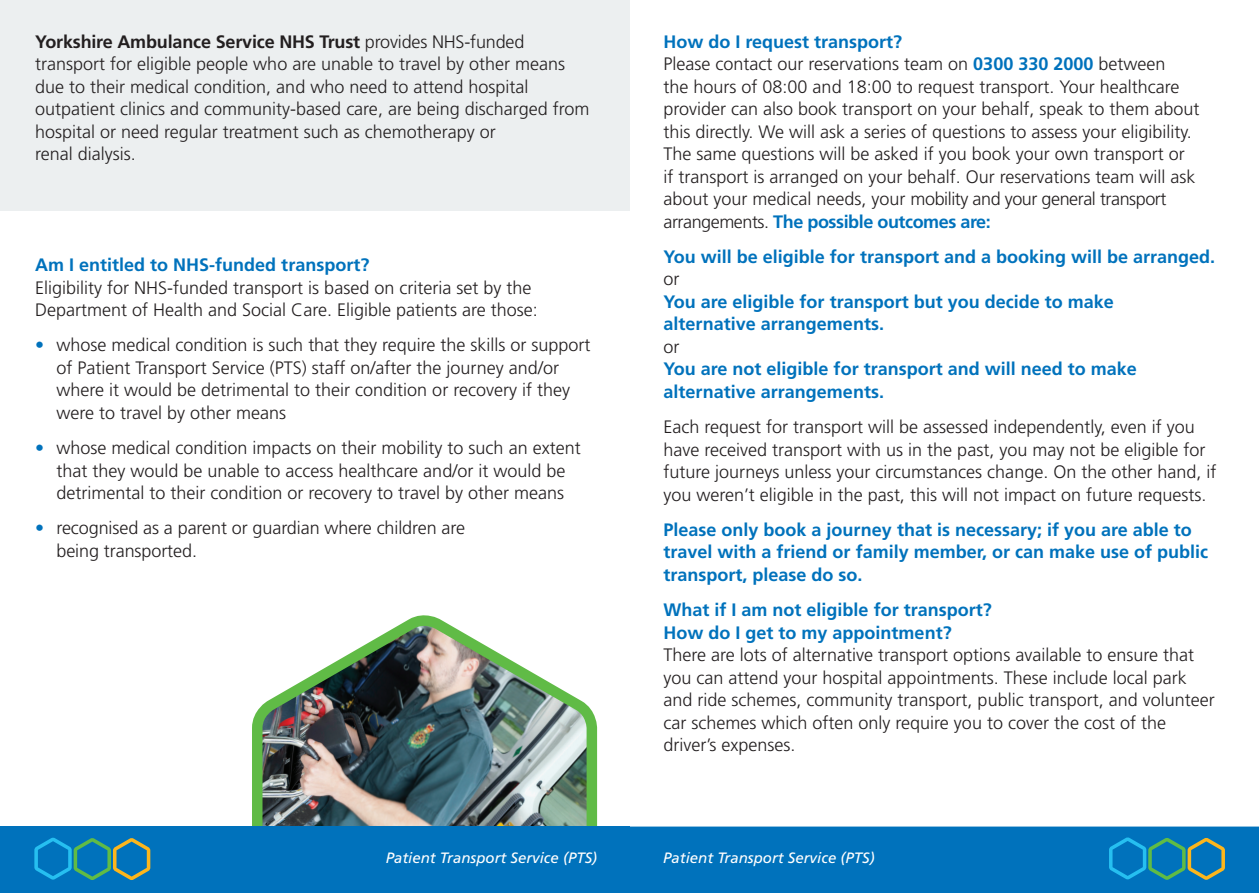
<style>
.page{position:relative;width:1259px;height:893px;background:#fff}
.page>*{position:absolute;margin:0;border:0;box-sizing:border-box;transform-origin:0 0}
.t1{font:300 18px/22.5px "Frutiger";color:#231f20}
.t2{font:700 18px/22.5px "Frutiger";color:#0072bc}
.t3{font:italic 15px "Frutiger";color:#fff}
.s1{font-weight:700}
.s2{color:#0072bc}
.s3{font-weight:700;color:#0072bc}
</style>
<div class="page">
<img style="left:252px;top:615px;width:346px;height:211px">
<div style="left:0;top:0;width:629px;height:210px;background:#eceff0"></div>
<div style="left:0;top:826px;width:629px;height:67px;background:#0072bc"></div>
<svg style="left:34px;top:837px;width:116px;height:43px"></svg>
<div style="left:629px;top:826px;width:630px;height:67px;background:#0072bc"></div>
<p class="t1" style="left:35px;top:30px;width:556px"><span class="s1">Yorkshire Ambulance Service NHS Trust</span> provides NHS-funded transport for eligible people who are unable to travel by other means due to their medical condition, and who need to attend hospital outpatient clinics and community-based care, are being discharged from hospital or need regular treatment such as chemotherapy or<br>renal dialysis.</p>
<p class="t2" style="left:35px;top:253px;width:336px">Am I entitled to NHS-funded transport?</p>
<p class="t1" style="left:35px;top:276px;width:504px">Eligibility for NHS-funded transport is based on criteria set by the<br>Department of Health and Social Care. Eligible patients are those:</p>
<p class="t1" style="left:56px;top:334px;width:535px;text-indent:-21px"><span class="s2">•</span> whose medical condition is such that they require the skills or support of Patient Transport Service (PTS) staff on/after the journey and/or where it would be detrimental to their condition or recovery if they were to travel by other means</p>
<p class="t1" style="left:35px;top:437px;width:547px;text-align:center"><span class="s2">•</span> whose medical condition impacts on their mobility to such an extent that they would be unable to access healthcare and/or it would be detrimental to their condition or recovery to travel by other means</p>
<p class="t1" style="left:56px;top:517px;width:410px;text-indent:-21px"><span class="s2">•</span> recognised as a parent or guardian where children are being transported.</p>
<p class="t2" style="left:663px;top:30px;width:240px">How do I request transport?</p>
<p class="t1" style="left:663px;top:53px;width:537px">Please contact our reservations team on <span class="s3">0300 330 2000</span> between<br>the hours of 08:00 and 18:00 to request transport. Your healthcare provider can also book transport on your behalf, speak to them about this directly. We will ask a series of questions to assess your eligibility.<br>The same questions will be asked if you book your own transport or<br>if transport is arranged on your behalf. Our reservations team will ask about your medical needs, your mobility and your general transport arrangements. <span class="s3">The possible outcomes are:</span></p>
<p class="t2" style="left:663px;top:245px;width:553px">You will be eligible for transport and a booking will be arranged.</p>
<p class="t1" style="left:663px;top:268px;width:18px">or</p>
<p class="t2" style="left:663px;top:290px;width:452px">You are eligible for transport but you decide to make alternative arrangements.</p>
<p class="t1" style="left:663px;top:335px;width:18px">or</p>
<p class="t2" style="left:663px;top:358px;width:475px">You are not eligible for transport and will need to make alternative arrangements.</p>
<p class="t1" style="left:663px;top:416px;width:554px">Each request for transport will be assessed independently, even if you have received transport with us in the past, you may not be eligible for future journeys unless your circumstances change. On the other hand, if you weren’t eligible in the past, this will not impact on future requests.</p>
<p class="t2" style="left:663px;top:518px;width:546px">Please only book a journey that is necessary; if you are able to travel with a friend or family member, or can make use of public transport, please do so.</p>
<p class="t2" style="left:663px;top:598px;width:330px">What if I am not eligible for transport?<br>How do I get to my appointment?</p>
<p class="t1" style="left:663px;top:644px;width:553px">There are lots of alternative transport options available to ensure that you can attend your hospital appointments. These include local park and ride schemes, community transport, public transport, and volunteer car schemes which often only require you to cover the cost of the driver’s expenses.</p>
<p class="t3" style="left:386px;top:849px;width:213px">Patient Transport Service (PTS)</p>
<p class="t3" style="left:663px;top:849px;width:213px">Patient Transport Service (PTS)</p>
</div>
